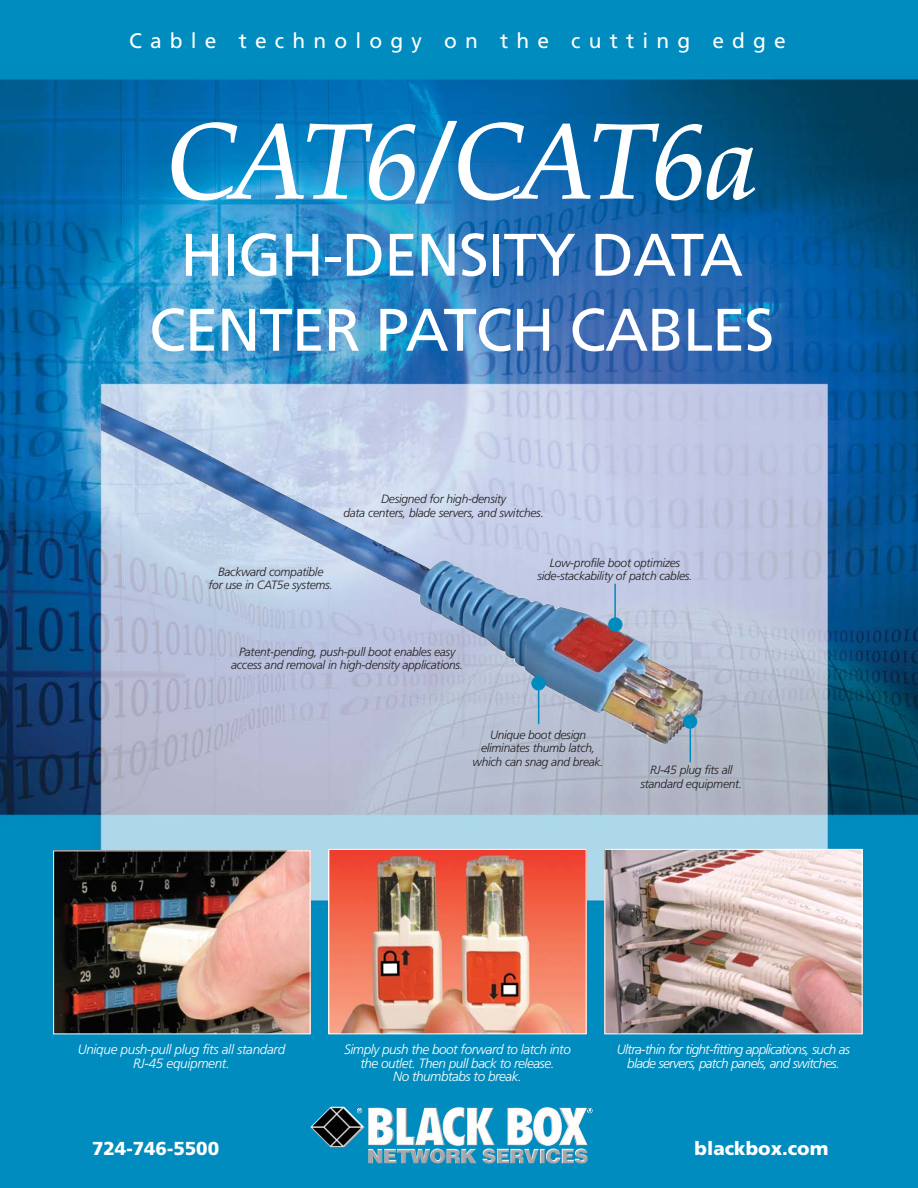
<style>
.page{position:relative;width:918px;height:1188px;background:#fff}
.page>*{position:absolute;margin:0;border:0;box-sizing:border-box;transform-origin:0 0}
.t1{font:italic 500 108px "Palatino";letter-spacing:-.035em;color:#fff}
.t2{font:60px/75px "Frutiger";letter-spacing:-.015em;color:#fff;text-align:center}
.t3{font:21px "Frutiger";letter-spacing:.39em;color:#fff}
.t4{font:900 18.75px "Frutiger";color:#fff}
.t5{font:italic 300 13.5px/13.5px "Frutiger";letter-spacing:-.035em;color:#fff;text-align:center}
.t6{font:italic 300 12px/13.5px "Frutiger";letter-spacing:-.02em;color:#231f20;text-align:center}
</style>
<div class="page">
<img style="left:0;top:0;width:918px;height:1188px">
<img style="left:368px;top:1106px;width:222px;height:58px">
<img style="left:101px;top:402px;width:602px;height:310px">
<div style="left:608px;top:617px;width:14px;height:15px;background:#008bbf;border-radius:50%"></div>
<hr style="left:614px;top:584px;width:2px;height:39px;background:#008bbf">
<div style="left:531px;top:676px;width:15px;height:14px;background:#008bbf;border-radius:50%"></div>
<hr style="left:538px;top:685px;width:1px;height:39px;background:#008bbf">
<div style="left:683px;top:714px;width:14px;height:15px;background:#008bbf;border-radius:50%"></div>
<hr style="left:690px;top:723px;width:1px;height:39px;background:#008bbf">
<img style="left:55px;top:852px;width:253px;height:180px">
<div style="left:53px;top:850px;width:257px;height:184px;border:1px solid #fff"></div>
<img style="left:330px;top:851px;width:254px;height:181px">
<div style="left:328px;top:849px;width:258px;height:185px;border:1px solid #fff"></div>
<img style="left:606px;top:851px;width:254px;height:181px">
<div style="left:604px;top:849px;width:258px;height:185px;border:1px solid #fff"></div>
<h3 class="t3" style="left:129px;top:32px;width:658px">Cable technology on the cutting edge</h3>
<h1 class="t1" style="left:165px;top:120px;width:595px">CAT6/CAT6a</h1>
<h2 class="t2" style="left:149px;top:222px;width:627px">HIGH-DENSITY DATA<br>CENTER PATCH CABLES</h2>
<p class="t6" style="left:343px;top:494px;width:202px">Designed for high-density<br>data centers, blade servers, and switches.</p>
<p class="t6" style="left:209px;top:566px;width:126px">Backward compatible<br>for use in CAT5e systems.</p>
<p class="t6" style="left:537px;top:557px;width:157px">Low-profile boot optimizes side-stackability of patch cables.</p>
<p class="t6" style="left:231px;top:646px;width:234px">Patent-pending, push-pull boot enables easy access and removal in high-density applications.</p>
<p class="t6" style="left:473px;top:729px;width:132px">Unique boot design eliminates thumb latch, which can snag and break.</p>
<p class="t6" style="left:640px;top:764px;width:103px">RJ-45 plug fits all standard equipment.</p>
<p class="t5" style="left:78px;top:1044px;width:209px">Unique push-pull plug fits all standard<br>RJ-45 equipment.</p>
<p class="t5" style="left:344px;top:1044px;width:228px">Simply push the boot forward to latch into the outlet. Then pull back to release.<br>No thumbtabs to break.</p>
<p class="t5" style="left:617px;top:1044px;width:235px">Ultra-thin for tight-fitting applications, such as blade servers, patch panels, and switches.</p>
<h3 class="t4" style="left:92px;top:1141px;width:129px">724-746-5500</h3>
<h3 class="t4" style="left:695px;top:1141px;width:135px">blackbox.com</h3>
</div>
